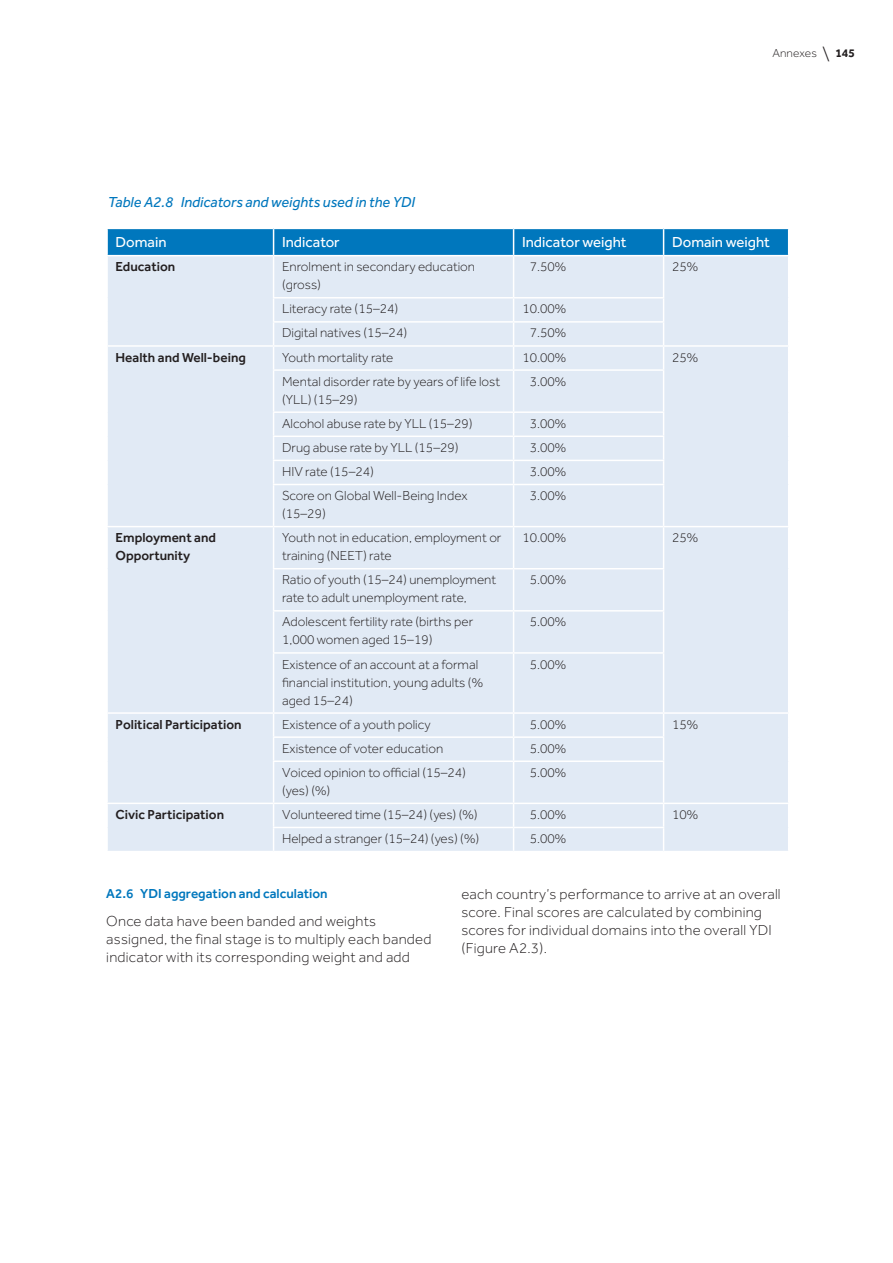
<style>
.page{position:relative;width:893px;height:1263px;background:#fff}
.page>*{position:absolute;margin:0;border:0;box-sizing:border-box;transform-origin:0 0}
.t1{font:300 21px "Effra";color:#231f20}
.T1{font:300 15px/18px "Effra";letter-spacing:.015em;color:#231f20}
.TCH{font:15px "Effra";color:#fff}
.TT{font:italic 15px "Effra";color:#0077bd}
.TB{font:300 13.5px/18px "Effra";color:#231f20}
.TB-2{font:500 13.5px/18px "Effra";color:#231f20}
._2{font:500 13.5px "Effra";color:#0077bd}
.t2{font:300 12px "Effra";color:#231f20}
.t3{font:700 12px "Effra";color:#231f20}
</style>
<div class="page">
<div style="left:108px;top:256px;width:680px;height:595px;background:#e1eaf5"></div>
<hr style="left:273px;top:256px;width:1px;height:41px;background:#fff">
<hr style="left:513px;top:256px;width:1px;height:41px;background:#fff">
<hr style="left:663px;top:256px;width:1px;height:41px;background:#fff">
<hr style="left:273px;top:297px;width:241px;height:1px;background:#fff">
<hr style="left:514px;top:297px;width:150px;height:1px;background:#fff">
<hr style="left:273px;top:321px;width:241px;height:2px;background:#fff">
<hr style="left:514px;top:321px;width:150px;height:2px;background:#fff">
<hr style="left:106px;top:345px;width:168px;height:2px;background:#fff">
<hr style="left:274px;top:345px;width:240px;height:2px;background:#fff">
<svg style="left:273px;top:298px;width:1px;height:71px"></svg>
<hr style="left:514px;top:345px;width:150px;height:2px;background:#fff">
<svg style="left:513px;top:298px;width:1px;height:71px"></svg>
<hr style="left:664px;top:345px;width:125px;height:2px;background:#fff">
<svg style="left:663px;top:298px;width:1px;height:71px"></svg>
<hr style="left:273px;top:369px;width:241px;height:2px;background:#fff">
<hr style="left:273px;top:371px;width:1px;height:40px;background:#fff">
<hr style="left:514px;top:369px;width:150px;height:2px;background:#fff">
<hr style="left:513px;top:371px;width:1px;height:40px;background:#fff">
<hr style="left:663px;top:371px;width:1px;height:40px;background:#fff">
<hr style="left:273px;top:411px;width:241px;height:2px;background:#fff">
<hr style="left:514px;top:411px;width:150px;height:2px;background:#fff">
<hr style="left:273px;top:435px;width:241px;height:2px;background:#fff">
<hr style="left:514px;top:435px;width:150px;height:2px;background:#fff">
<hr style="left:273px;top:460px;width:241px;height:1px;background:#fff">
<svg style="left:273px;top:413px;width:1px;height:71px"></svg>
<hr style="left:514px;top:460px;width:150px;height:1px;background:#fff">
<svg style="left:513px;top:413px;width:1px;height:71px"></svg>
<svg style="left:663px;top:413px;width:1px;height:71px"></svg>
<hr style="left:273px;top:484px;width:241px;height:1px;background:#fff">
<hr style="left:273px;top:485px;width:1px;height:41px;background:#fff">
<hr style="left:514px;top:484px;width:150px;height:1px;background:#fff">
<hr style="left:513px;top:485px;width:1px;height:41px;background:#fff">
<hr style="left:663px;top:485px;width:1px;height:41px;background:#fff">
<hr style="left:106px;top:526px;width:168px;height:1px;background:#fff">
<hr style="left:274px;top:526px;width:240px;height:1px;background:#fff">
<hr style="left:273px;top:527px;width:1px;height:41px;background:#fff">
<hr style="left:514px;top:526px;width:150px;height:1px;background:#fff">
<hr style="left:513px;top:527px;width:1px;height:41px;background:#fff">
<hr style="left:664px;top:526px;width:125px;height:1px;background:#fff">
<hr style="left:663px;top:527px;width:1px;height:41px;background:#fff">
<hr style="left:273px;top:568px;width:241px;height:1px;background:#fff">
<hr style="left:273px;top:569px;width:1px;height:41px;background:#fff">
<hr style="left:514px;top:568px;width:150px;height:1px;background:#fff">
<hr style="left:513px;top:569px;width:1px;height:41px;background:#fff">
<hr style="left:663px;top:569px;width:1px;height:41px;background:#fff">
<hr style="left:273px;top:610px;width:241px;height:1px;background:#fff">
<hr style="left:273px;top:611px;width:1px;height:41px;background:#fff">
<hr style="left:514px;top:610px;width:150px;height:1px;background:#fff">
<hr style="left:513px;top:611px;width:1px;height:41px;background:#fff">
<hr style="left:663px;top:611px;width:1px;height:41px;background:#fff">
<hr style="left:273px;top:652px;width:241px;height:2px;background:#fff">
<hr style="left:273px;top:654px;width:1px;height:58px;background:#fff">
<hr style="left:514px;top:652px;width:150px;height:2px;background:#fff">
<hr style="left:513px;top:654px;width:1px;height:58px;background:#fff">
<hr style="left:663px;top:654px;width:1px;height:58px;background:#fff">
<hr style="left:106px;top:712px;width:168px;height:2px;background:#fff">
<hr style="left:274px;top:712px;width:240px;height:2px;background:#fff">
<hr style="left:514px;top:712px;width:150px;height:2px;background:#fff">
<hr style="left:664px;top:712px;width:125px;height:2px;background:#fff">
<hr style="left:273px;top:736px;width:241px;height:2px;background:#fff">
<svg style="left:273px;top:714px;width:1px;height:46px"></svg>
<hr style="left:514px;top:736px;width:150px;height:2px;background:#fff">
<svg style="left:513px;top:714px;width:1px;height:46px"></svg>
<svg style="left:663px;top:714px;width:1px;height:46px"></svg>
<hr style="left:273px;top:760px;width:241px;height:2px;background:#fff">
<hr style="left:273px;top:762px;width:1px;height:41px;background:#fff">
<hr style="left:514px;top:760px;width:150px;height:2px;background:#fff">
<hr style="left:513px;top:762px;width:1px;height:41px;background:#fff">
<hr style="left:663px;top:762px;width:1px;height:41px;background:#fff">
<hr style="left:106px;top:803px;width:168px;height:1px;background:#fff">
<hr style="left:274px;top:803px;width:240px;height:1px;background:#fff">
<hr style="left:514px;top:803px;width:150px;height:1px;background:#fff">
<hr style="left:664px;top:803px;width:125px;height:1px;background:#fff">
<hr style="left:273px;top:827px;width:241px;height:1px;background:#fff">
<svg style="left:273px;top:804px;width:1px;height:47px"></svg>
<hr style="left:514px;top:827px;width:150px;height:1px;background:#fff">
<svg style="left:513px;top:804px;width:1px;height:47px"></svg>
<svg style="left:663px;top:804px;width:1px;height:47px"></svg>
<svg style="left:107px;top:228px;width:682px;height:28px;background:#107fc1"></svg>
<hr style="left:274px;top:255px;width:240px;height:1px;background:#fff">
<hr style="left:514px;top:255px;width:150px;height:1px;background:#fff">
<hr style="left:664px;top:255px;width:125px;height:1px;background:#fff">
<h1 class="t1" style="left:822px;top:42px;width:9px">\</h1>
<p class="t2" style="left:773px;top:46px;width:46px">Annexes</p>
<p class="t3" style="left:835px;top:45px;width:21px">145</p>
<p class="TT" style="left:108px;top:193px;width:309px">Table A2.8 Indicators and weights used in the YDI</p>
<p class="TCH" style="left:116px;top:233px;width:53px">Domain</p>
<p class="TCH" style="left:282px;top:233px;width:59px">Indicator</p>
<p class="TCH" style="left:522px;top:233px;width:106px">Indicator weight</p>
<p class="TCH" style="left:672px;top:233px;width:99px">Domain weight</p>
<p class="TB-2" style="left:116px;top:258px;width:61px">Education</p>
<p class="TB" style="left:282px;top:258px;width:195px">Enrolment in secondary education (gross)</p>
<p class="TB" style="left:530px;top:258px;width:38px">7.50%</p>
<p class="TB" style="left:672px;top:258px;width:28px">25%</p>
<p class="TB" style="left:282px;top:300px;width:118px">Literacy rate (15–24)</p>
<p class="TB" style="left:522px;top:300px;width:45px">10.00%</p>
<p class="TB" style="left:282px;top:324px;width:127px">Digital natives (15–24)</p>
<p class="TB" style="left:530px;top:324px;width:38px">7.50%</p>
<p class="TB-2" style="left:116px;top:348px;width:132px">Health and Well-being</p>
<p class="TB" style="left:282px;top:348px;width:113px">Youth mortality rate</p>
<p class="TB" style="left:522px;top:348px;width:45px">10.00%</p>
<p class="TB" style="left:672px;top:348px;width:28px">25%</p>
<p class="TB" style="left:282px;top:372px;width:220px">Mental disorder rate by years of life lost (YLL) (15–29)</p>
<p class="TB" style="left:530px;top:372px;width:38px">3.00%</p>
<p class="TB" style="left:282px;top:414px;width:192px">Alcohol abuse rate by YLL (15–29)</p>
<p class="TB" style="left:530px;top:414px;width:38px">3.00%</p>
<p class="TB" style="left:282px;top:438px;width:178px">Drug abuse rate by YLL (15–29)</p>
<p class="TB" style="left:530px;top:438px;width:38px">3.00%</p>
<p class="TB" style="left:282px;top:462px;width:93px">HIV rate (15–24)</p>
<p class="TB" style="left:530px;top:462px;width:38px">3.00%</p>
<p class="TB" style="left:282px;top:486px;width:187px">Score on Global Well-Being Index (15–29)</p>
<p class="TB" style="left:530px;top:486px;width:38px">3.00%</p>
<p class="TB-2" style="left:116px;top:528px;width:102px">Employment and<br>Opportunity</p>
<p class="TB" style="left:282px;top:529px;width:221px">Youth not in education, employment or training (NEET) rate</p>
<p class="TB" style="left:522px;top:529px;width:45px">10.00%</p>
<p class="TB" style="left:672px;top:529px;width:28px">25%</p>
<p class="TB" style="left:282px;top:571px;width:216px">Ratio of youth (15–24) unemployment rate to adult unemployment rate,</p>
<p class="TB" style="left:530px;top:571px;width:38px">5.00%</p>
<p class="TB" style="left:282px;top:613px;width:193px">Adolescent fertility rate (births per<br>1,000 women aged 15–19)</p>
<p class="TB" style="left:530px;top:613px;width:38px">5.00%</p>
<p class="TB" style="left:282px;top:655px;width:202px">Existence of an account at a formal financial institution, young adults (% aged 15–24)</p>
<p class="TB" style="left:530px;top:655px;width:38px">5.00%</p>
<p class="TB-2" style="left:116px;top:715px;width:128px">Political Participation</p>
<p class="TB" style="left:282px;top:715px;width:150px">Existence of a youth policy</p>
<p class="TB" style="left:530px;top:715px;width:38px">5.00%</p>
<p class="TB" style="left:672px;top:715px;width:28px">15%</p>
<p class="TB" style="left:282px;top:739px;width:163px">Existence of voter education</p>
<p class="TB" style="left:530px;top:739px;width:38px">5.00%</p>
<p class="TB" style="left:282px;top:763px;width:186px">Voiced opinion to official (15–24) (yes) (%)</p>
<p class="TB" style="left:530px;top:763px;width:38px">5.00%</p>
<p class="TB-2" style="left:116px;top:805px;width:110px">Civic Participation</p>
<p class="TB" style="left:282px;top:805px;width:197px">Volunteered time (15–24) (yes) (%)</p>
<p class="TB" style="left:530px;top:805px;width:38px">5.00%</p>
<p class="TB" style="left:672px;top:805px;width:28px">10%</p>
<p class="TB" style="left:282px;top:829px;width:199px">Helped a stranger (15–24) (yes) (%)</p>
<p class="TB" style="left:530px;top:829px;width:38px">5.00%</p>
<p class="_2" style="left:106px;top:885px;width:223px">A2.6 YDI aggregation and calculation</p>
<p class="T1" style="left:106px;top:912px;width:327px">Once data have been banded and weights assigned, the final stage is to multiply each banded indicator with its corresponding weight and add</p>
<p class="T1" style="left:461px;top:884px;width:321px">each country’s performance to arrive at an overall score. Final scores are calculated by combining scores for individual domains into the overall YDI (Figure A2.3).</p>
</div>
